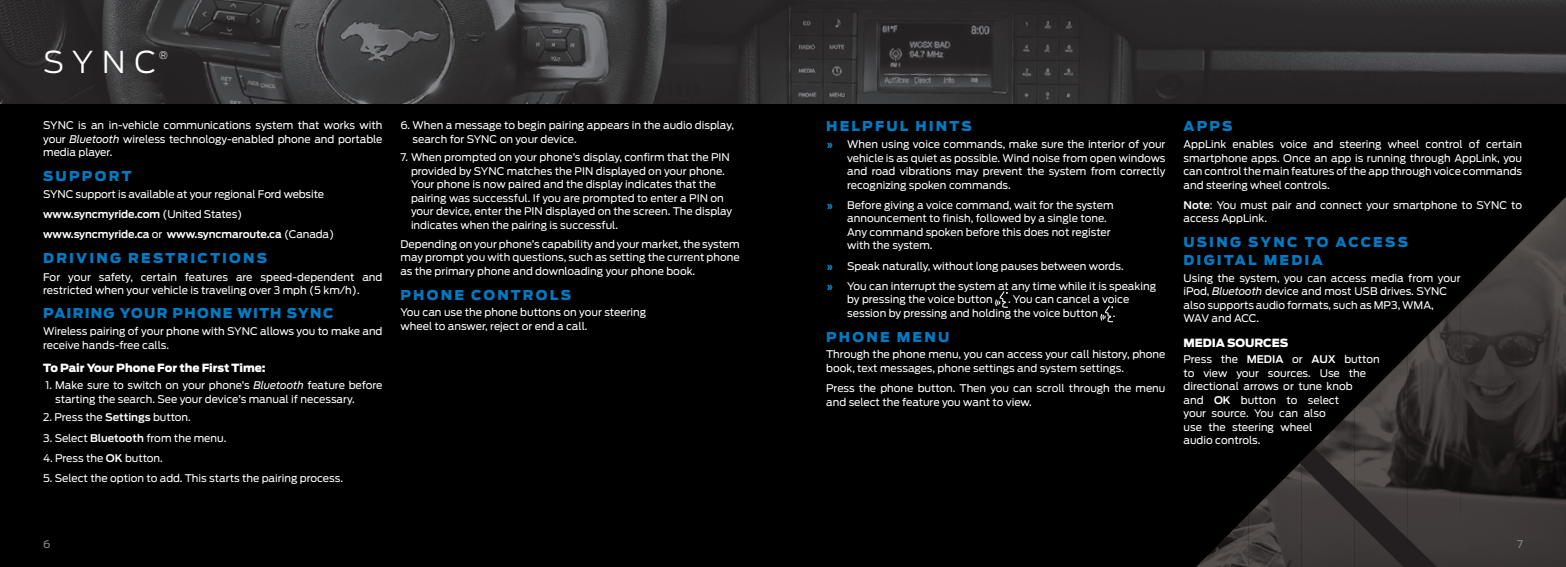
<style>
.page{position:relative;width:1566px;height:567px;background:#000}
.page>*{position:absolute;margin:0;border:0;box-sizing:border-box;transform-origin:0 0}
.t1{font:300 30px "Ford Antenna";color:#fff}
.t2{font:900 13.5px/18px "Ford Antenna";letter-spacing:.16em;color:#007bc3}
.t3{font:900 13.5px "Ford Antenna";letter-spacing:.09em;color:#007bc3}
.t4{font:900 11.25px "Ford Antenna";letter-spacing:-.005em;color:#fff}
.t5{font:10.5px/13.5px "Ford Antenna";color:#fff}
.t6{font:10.5px "Ford Antenna";color:#8a8c8f}
.t7{font:300 10.5px "Ford Antenna";color:#fff}
.s1{font-style:italic}
.s2{font-weight:600}
.s3{font-weight:900;font-size:9px;color:#0c87ca}
</style>
<div class="page">
<img style="left:0;top:0;width:1566px;height:103px">
<svg style="left:995px;top:291px;width:13px;height:17px"></svg>
<svg style="left:1100px;top:306px;width:13px;height:16px"></svg>
<img style="left:1513px;top:197px;width:53px;height:370px">
<img style="left:1460px;top:250px;width:53px;height:317px">
<img style="left:1407px;top:303px;width:53px;height:264px">
<img style="left:1355px;top:356px;width:52px;height:92px">
<img style="left:1315px;top:408px;width:40px;height:40px">
<img style="left:1249px;top:464px;width:50px;height:103px">
<img style="left:1196px;top:514px;width:53px;height:53px">
<svg style="left:1299px;top:448px;width:138px;height:119px;background:#373232"></svg>
<h1 class="t1" style="left:43px;top:37px;width:114px">SYNC</h1>
<p class="t7" style="left:159px;top:46px;width:10px">®</p>
<p class="t5" style="left:43px;top:117px;width:341px;text-align:justify">SYNC is an in-vehicle communications system that works with your <span class="s1">Bluetooth</span> wireless technology-enabled phone and portable media player.</p>
<p class="t2" style="left:43px;top:166px;width:90px">SUPPORT</p>
<p class="t5" style="left:43px;top:182px;width:292px;line-height:20.2px">SYNC support is available at your regional Ford website <span class="s2">www.syncmyride.com</span> (United States) <span class="s2">www.syncmyride.ca</span> or <span class="s2">www.syncmaroute.ca</span> (Canada)</p>
<p class="t2" style="left:43px;top:248px;width:225px">DRIVING RESTRICTIONS</p>
<p class="t5" style="left:43px;top:270px;width:341px;line-height:12.8px">For your safety, certain features are speed-dependent and restricted when your vehicle is traveling over 3 mph (5 km/h).</p>
<p class="t3" style="left:43px;top:301px;width:292px">PAIRING YOUR PHONE WITH SYNC</p>
<p class="t5" style="left:43px;top:323px;width:341px">Wireless pairing of your phone with SYNC allows you to make and receive hands-free calls.</p>
<p class="t4" style="left:43px;top:358px;width:224px">To Pair Your Phone For the First Time:</p>
<p class="t5" style="left:55px;top:377px;width:329px;text-indent:-10px">1. Make sure to switch on your phone’s <span class="s1">Bluetooth</span> feature before starting the search. See your device’s manual if necessary.</p>
<p class="t5" style="left:43px;top:410px;width:149px">2. Press the <span class="s2">Settings</span> button.</p>
<p class="t5" style="left:43px;top:430px;width:185px">3. Select <span class="s2">Bluetooth</span> from the menu.</p>
<p class="t5" style="left:43px;top:450px;width:121px">4. Press the <span class="s2">OK</span> button.</p>
<p class="t5" style="left:43px;top:470px;width:301px">5. Select the option to add. This starts the pairing process.</p>
<p class="t5" style="left:413px;top:117px;width:323px;text-indent:-12px">6. When a message to begin pairing appears in the audio display, search for SYNC on your device.</p>
<p class="t5" style="left:411px;top:150px;width:323px;text-indent:-10px">7. When prompted on your phone’s display, confirm that the PIN provided by SYNC matches the PIN displayed on your phone.<br>Your phone is now paired and the display indicates that the pairing was successful. If you are prompted to enter a PIN on your device, enter the PIN displayed on the screen. The display indicates when the pairing is successful.</p>
<p class="t5" style="left:401px;top:236px;width:341px;text-align:justify">Depending on your phone’s capability and your market, the system may prompt you with questions, such as setting the current phone as the primary phone and downloading your phone book.</p>
<p class="t2" style="left:400px;top:284px;width:172px">PHONE CONTROLS</p>
<p class="t5" style="left:400px;top:305px;width:247px">You can use the phone buttons on your steering wheel to answer, reject or end a call.</p>
<p class="t2" style="left:826px;top:116px;width:147px">HELPFUL HINTS</p>
<p class="t5" style="left:847px;top:136px;width:320px;text-align:justify;text-indent:-21px"><span class="s3">»</span> When using voice commands, make sure the interior of your vehicle is as quiet as possible. Wind noise from open windows and road vibrations may prevent the system from correctly recognizing spoken commands.</p>
<p class="t5" style="left:847px;top:197px;width:268px;text-indent:-21px"><span class="s3">»</span> Before giving a voice command, wait for the system announcement to finish, followed by a single tone.<br>Any command spoken before this does not register with the system.</p>
<p class="t5" style="left:826px;top:254px;width:331px;line-height:20.2px"><span class="s3">»</span> Speak naturally, without long pauses between words.<br><span class="s3">»</span> You can interrupt the system at any time while it is speaking</p>
<p class="t5" style="left:847px;top:292px;width:147px">by pressing the voice button</p>
<p class="t5" style="left:847px;top:292px;width:284px;text-indent:161px">. You can cancel a voice session by pressing and holding the voice button</p>
<p class="t5" style="left:1113px;top:305px;width:4px">.</p>
<p class="t2" style="left:826px;top:326px;width:125px">PHONE MENU</p>
<p class="t5" style="left:826px;top:347px;width:341px">Through the phone menu, you can access your call history, phone book, text messages, phone settings and system settings.</p>
<p class="t5" style="left:826px;top:380px;width:341px">Press the phone button. Then you can scroll through the menu and select the feature you want to view.</p>
<p class="t2" style="left:1184px;top:116px;width:51px">APPS</p>
<p class="t5" style="left:1184px;top:136px;width:340px;text-align:justify">AppLink enables voice and steering wheel control of certain smartphone apps. Once an app is running through AppLink, you can control the main features of the app through voice commands and steering wheel controls.</p>
<p class="t5" style="left:1184px;top:197px;width:340px"><span class="s2">Note</span>: You must pair and connect your smartphone to SYNC to access AppLink.</p>
<p class="t2" style="left:1184px;top:232px;width:226px">USING SYNC TO ACCESS<br>DIGITAL MEDIA</p>
<p class="t5" style="left:1184px;top:270px;width:279px">Using the system, you can access media from your iPod, <span class="s1">Bluetooth</span> device and most USB drives. SYNC also supports audio formats, such as MP3, WMA, WAV and ACC.</p>
<p class="t4" style="left:1184px;top:332px;width:106px">MEDIA SOURCES</p>
<p class="t5" style="left:1184px;top:352px;width:198px">Press the <span class="s2">MEDIA</span> or <span class="s2">AUX</span> button to view your sources. Use the directional arrows or tune knob<br>and <span class="s2">OK</span> button to select<br>your source. You can also<br>use the steering wheel<br>audio controls.</p>
<p class="t6" style="left:43px;top:535px;width:9px">6</p>
<p class="t6" style="left:1517px;top:536px;width:7px">7</p>
</div>
